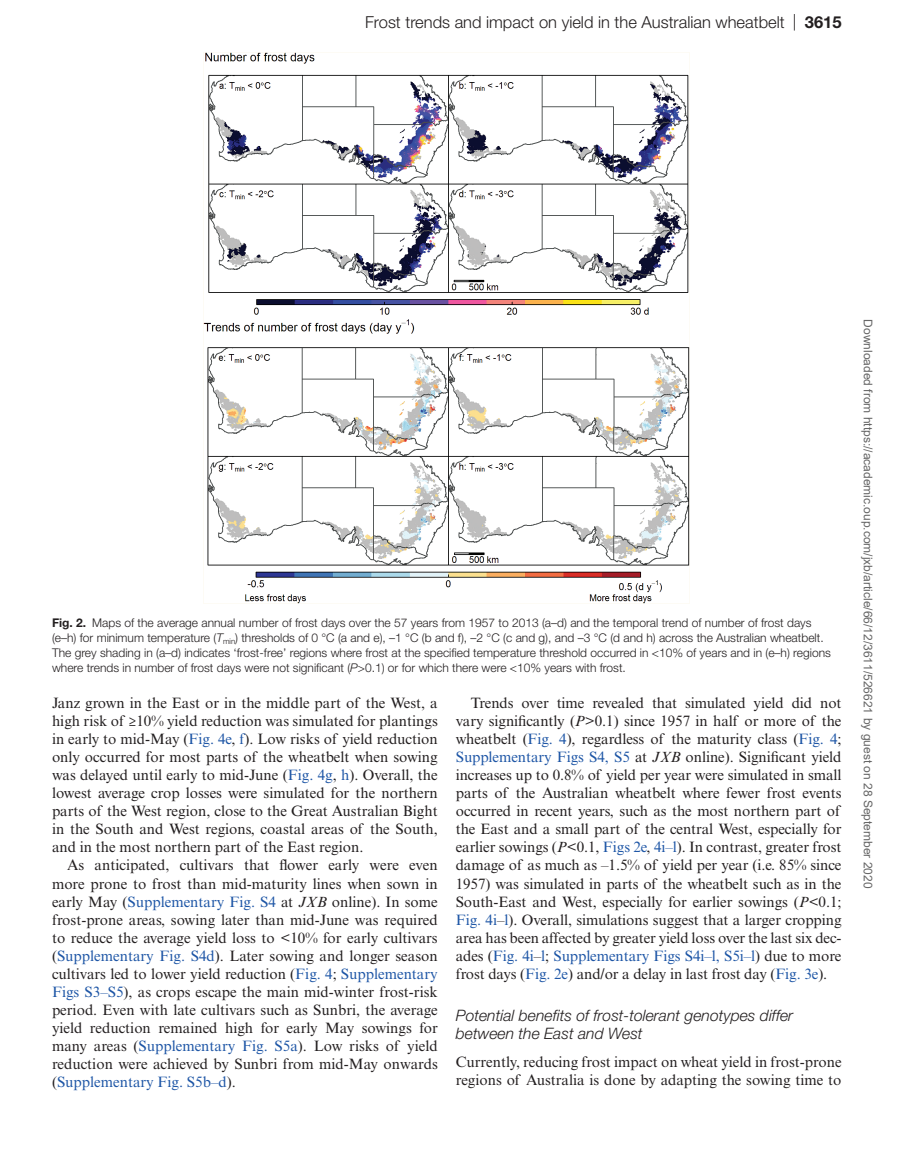
<style>
.page{position:relative;width:897px;height:1165px;background:#fff}
.page>*{position:absolute;margin:0;border:0;box-sizing:border-box;transform-origin:0 0}
.t1{font:300 16.5px "Helvetica Neue LT Std";color:#231f20}
.t2{font:italic 300 15.75px/18px "Helvetica Neue LT Std";color:#231f20}
.t3{font:15px/18px "Times New Roman MT Std";color:#231f20;text-align:justify}
.t4{font:300 12px/15px "Helvetica Neue LT Std";color:#231f20}
.t5{font:12px "Arial";color:#666}
.s1{font-weight:700}
.s2{font-style:italic}
.s3{color:#1e56a6}
</style>
<div class="page">
<img style="left:203px;top:52px;width:486px;height:551px">
<p class="t1" style="left:365px;top:12px;width:478px">Frost trends and impact on yield in the Australian wheatbelt | <span class="s1">3615</span></p>
<p class="t4" style="left:52px;top:615px;width:780px"><span class="s1">Fig. 2.</span> Maps of the average annual number of frost days over the 57 years from 1957 to 2013 (a–d) and the temporal trend of number of frost days (e–h) for minimum temperature (<span class="s2">T</span><sub>min</sub>) thresholds of 0 °C (a and e), –1 °C (b and f), –2 °C (c and g), and –3 °C (d and h) across the Australian wheatbelt.<br>The grey shading in (a–d) indicates ‘frost-free’ regions where frost at the specified temperature threshold occurred in &lt;10% of years and in (e–h) regions where trends in number of frost days were not significant (<span class="s2">P</span>&gt;0.1) or for which there were &lt;10% years with frost.</p>
<p class="t3" style="left:52px;top:694px;width:387px">Janz grown in the East or in the middle part of the West, a high risk of ≥10% yield reduction was simulated for plantings in early to mid-May (<span class="s3">Fig. 4e</span>, <span class="s3">f</span>). Low risks of yield reduction only occurred for most parts of the wheatbelt when sowing was delayed until early to mid-June (<span class="s3">Fig. 4g</span>, <span class="s3">h</span>). Overall, the lowest average crop losses were simulated for the northern parts of the West region, close to the Great Australian Bight in the South and West regions, coastal areas of the South, and in the most northern part of the East region.</p>
<p class="t3" style="left:52px;top:856px;width:387px;text-indent:15px">As anticipated, cultivars that flower early were even more prone to frost than mid-maturity lines when sown in early May (<span class="s3">Supplementary Fig. S4</span> at <span class="s2">JXB</span> online). In some frost-prone areas, sowing later than mid-June was required to reduce the average yield loss to &lt;10% for early cultivars (<span class="s3">Supplementary Fig. S4d</span>). Later sowing and longer season cultivars led to lower yield reduction (<span class="s3">Fig. 4</span>; <span class="s3">Supplementary Figs S3–S5</span>), as crops escape the main mid-winter frost-risk period. Even with late cultivars such as Sunbri, the average yield reduction remained high for early May sowings for many areas (<span class="s3">Supplementary Fig. S5a</span>). Low risks of yield reduction were achieved by Sunbri from mid-May onwards (<span class="s3">Supplementary Fig. S5b–d</span>).</p>
<p class="t3" style="left:455px;top:694px;width:387px;text-indent:15px">Trends over time revealed that simulated yield did not vary significantly (<span class="s2">P</span>&gt;0.1) since 1957 in half or more of the wheatbelt (<span class="s3">Fig. 4</span>), regardless of the maturity class (<span class="s3">Fig. 4</span>; <span class="s3">Supplementary Figs S4, S5</span> at <span class="s2">JXB</span> online). Significant yield increases up to 0.8% of yield per year were simulated in small parts of the Australian wheatbelt where fewer frost events occurred in recent years, such as the most northern part of the East and a small part of the central West, especially for earlier sowings (<span class="s2">P</span>&lt;0.1, <span class="s3">Figs 2e</span>, <span class="s3">4i–l</span>). In contrast, greater frost damage of as much as –1.5% of yield per year (i.e. 85% since 1957) was simulated in parts of the wheatbelt such as in the South-East and West, especially for earlier sowings (<span class="s2">P</span>&lt;0.1; <span class="s3">Fig. 4i</span>–<span class="s3">l</span>). Overall, simulations suggest that a larger cropping area has been affected by greater yield loss over the last six dec&shy;ades (<span class="s3">Fig. 4i</span>–<span class="s3">l</span>; <span class="s3">Supplementary Figs S4i–l, S5i–l</span>) due to more frost days (<span class="s3">Fig. 2e</span>) and/or a delay in last frost day (<span class="s3">Fig. 3e</span>).</p>
<p class="t2" style="left:455px;top:1005px;width:339px">Potential benefits of frost-tolerant genotypes differ between the East and West</p>
<p class="t3" style="left:455px;top:1052px;width:387px">Currently, reducing frost impact on wheat yield in frost-prone regions of Australia is done by adapting the sowing time to</p>
<p class="t5" style="left:872px;top:319px;width:570px;rotate:90deg">Downloaded from https://academic.oup.com/jxb/article/66/12/3611/526621 by guest on 28 September 2020</p>
</div>
